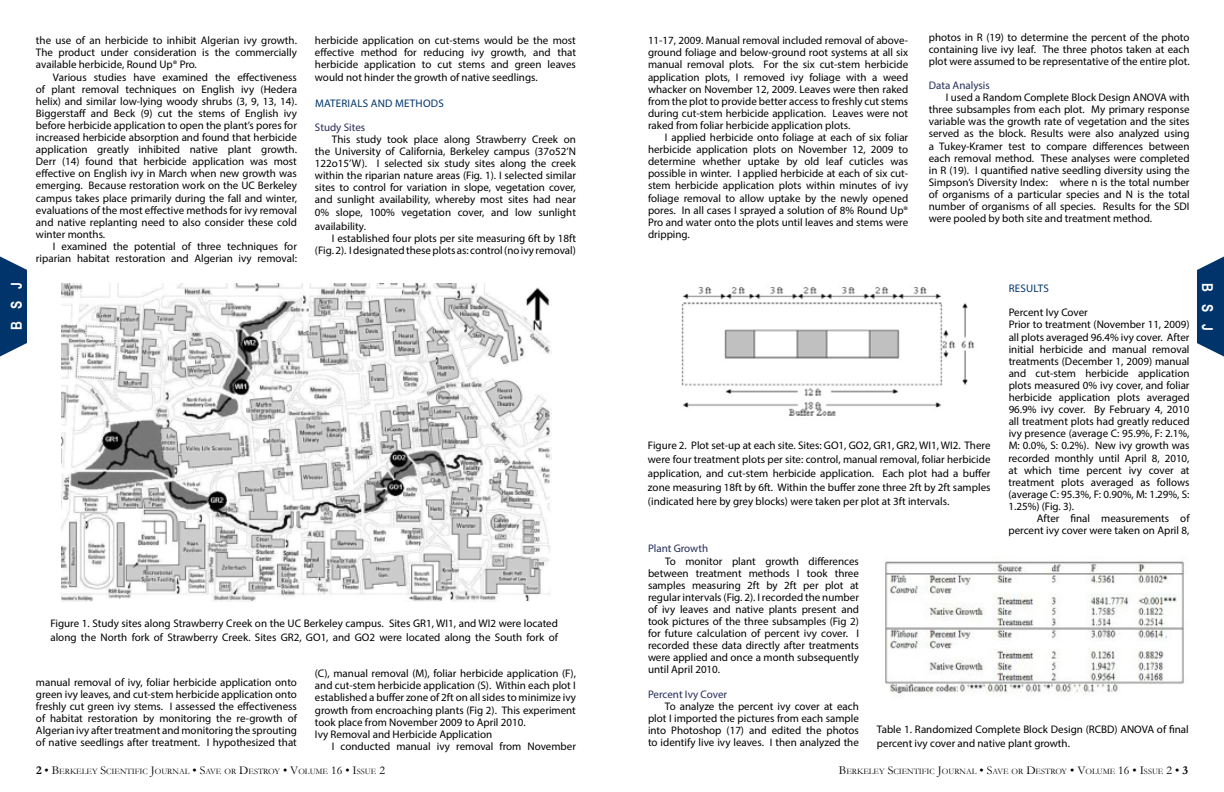
<style>
.page{position:relative;width:1224px;height:792px;background:#fff}
.page>*{position:absolute;margin:0;border:0;box-sizing:border-box;transform-origin:0 0}
.t1{font:700 15px "Arial Narrow";letter-spacing:.79em;color:#fffffe}
.t2{font:11px/12.1px "Myriad Pro";color:#000;text-align:justify}
.t3{font:11px "Myriad Pro";color:#252d59}
.t4{font:11px "Myriad Pro";letter-spacing:.02em;color:#00346a}
.t5{font:8.4px "Garamond";color:#000}
.s1{font-weight:700;font-size:12px}
.s2{font-size:12px}
</style>
<div class="page">
<img style="left:61px;top:284px;width:491px;height:317px">
<img style="left:681px;top:287px;width:294px;height:129px">
<img style="left:885px;top:561px;width:299px;height:133px">
<svg style="left:1197px;top:256px;width:27px;height:101px;background:#24507f"></svg>
<svg style="left:0;top:256px;width:27px;height:101px;background:#24507f"></svg>
<h1 class="t1" style="left:5px;top:330px;width:49px;rotate:-90deg">BSJ</h1>
<p class="t2" style="left:36px;top:34px;width:263px">the use of an herbicide to inhibit Algerian ivy growth.<br>The product under consideration is the commercially available herbicide, Round Up® Pro.</p>
<p class="t2" style="left:36px;top:71px;width:263px;text-indent:17px">Various studies have examined the effectiveness of plant removal techniques on English ivy (Hedera helix) and similar low-lying woody shrubs (3, 9, 13, 14).<br>Biggerstaff and Beck (9) cut the stems of English ivy before herbicide application to open the plant’s pores for increased herbicide absorption and found that herbicide application greatly inhibited native plant growth.<br>Derr (14) found that herbicide application was most effective on English ivy in March when new growth was emerging. Because restoration work on the UC Berkeley campus takes place primarily during the fall and winter, evaluations of the most effective methods for ivy removal and native replanting need to also consider these cold winter months.</p>
<p class="t2" style="left:36px;top:240px;width:263px;text-align:right">I examined the potential of three techniques for riparian habitat restoration and Algerian ivy removal:</p>
<p class="t2" style="left:315px;top:34px;width:263px">herbicide application on cut-stems would be the most effective method for reducing ivy growth, and that herbicide application to cut stems and green leaves would not hinder the growth of native seedlings.</p>
<p class="t4" style="left:315px;top:96px;width:39px">Materials</p>
<p class="t4" style="left:371px;top:96px;width:73px">and Methods</p>
<p class="t3" style="left:315px;top:120px;width:52px">Study Sites</p>
<p class="t2" style="left:315px;top:133px;width:263px;text-align:left">This study took place along Strawberry Creek on the University of California, Berkeley campus (37o52’N 122o15’W). I selected six study sites along the creek within the riparian nature areas (Fig. 1). I selected similar sites to control for variation in slope, vegetation cover, and sunlight availability, whereby most sites had near 0% slope, 100% vegetation cover, and low sunlight</p>
<p class="t2" style="left:315px;top:220px;width:53px">availability.</p>
<p class="t2" style="left:332px;top:232px;width:246px">I established four plots per site measuring 6ft by 18ft</p>
<p class="t2" style="left:315px;top:244px;width:262px">(Fig. 2). I designated these plots as: control (no ivy removal)</p>
<p class="t2" style="left:50px;top:617px;width:509px;line-height:14px">Figure 1. Study sites along Strawberry Creek on the UC Berkeley campus. Sites GR1, WI1, and WI2 were located along the North fork of Strawberry Creek. Sites GR2, GO1, and GO2 were located along the South fork of</p>
<p class="t2" style="left:36px;top:676px;width:263px">manual removal of ivy, foliar herbicide application onto green ivy leaves, and cut-stem herbicide application onto freshly cut green ivy stems. I assessed the effectiveness of habitat restoration by monitoring the re-growth of Algerian ivy after treatment and monitoring the sprouting of native seedlings after treatment. I hypothesized that</p>
<p class="t2" style="left:315px;top:667px;width:263px;text-align:left">(C), manual removal (M), foliar herbicide application (F), and cut-stem herbicide application (S). Within each plot I established a buffer zone of 2ft on all sides to minimize ivy growth from encroaching plants (Fig 2). This experiment took place from November 2009 to April 2010.<br>Ivy Removal and Herbicide Application</p>
<p class="t2" style="left:332px;top:740px;width:246px">I conducted manual ivy removal from November</p>
<p class="t2" style="left:648px;top:34px;width:262px">11-17, 2009. Manual removal included removal of above&shy;ground foliage and below-ground root systems at all six manual removal plots. For the six cut-stem herbicide application plots, I removed ivy foliage with a weed whacker on November 12, 2009. Leaves were then raked from the plot to provide better access to freshly cut stems during cut-stem herbicide application. Leaves were not raked from foliar herbicide application plots.</p>
<p class="t2" style="left:648px;top:131px;width:262px;text-indent:17px">I applied herbicide onto foliage at each of six foliar herbicide application plots on November 12, 2009 to determine whether uptake by old leaf cuticles was possible in winter. I applied herbicide at each of six cut&shy;stem herbicide application plots within minutes of ivy foliage removal to allow uptake by the newly opened pores. In all cases I sprayed a solution of 8% Round Up® Pro and water onto the plots until leaves and stems were dripping.</p>
<p class="t2" style="left:929px;top:31px;width:262px">photos in R (19) to determine the percent of the photo containing live ivy leaf. The three photos taken at each plot were assumed to be representative of the entire plot.</p>
<p class="t3" style="left:929px;top:79px;width:62px">Data Analysis</p>
<p class="t2" style="left:929px;top:91px;width:262px;text-indent:17px">I used a Random Complete Block Design ANOVA with three subsamples from each plot. My primary response variable was the growth rate of vegetation and the sites served as the block. Results were also analyzed using a Tukey-Kramer test to compare differences between each removal method. These analyses were completed in R (19). I quantified native seedling diversity using the Simpson’s Diversity Index: where n is the total number of organisms of a particular species and N is the total number of organisms of all species. Results for the SDI were pooled by both site and treatment method.</p>
<p class="t2" style="left:648px;top:438px;width:344px;line-height:14px">Figure 2. Plot set-up at each site. Sites: GO1, GO2, GR1, GR2, WI1, WI2. There were four treatment plots per site: control, manual removal, foliar herbicide application, and cut-stem herbicide application. Each plot had a buffer zone measuring 18ft by 6ft. Within the buffer zone three 2ft by 2ft samples (indicated here by grey blocks) were taken per plot at 3ft intervals.</p>
<p class="t4" style="left:1009px;top:282px;width:41px">Results</p>
<p class="t2" style="left:1008px;top:306px;width:183px;text-align:left">Percent Ivy Cover<br>Prior to treatment (November 11, 2009) all plots averaged 96.4% ivy cover. After initial herbicide and manual removal treatments (December 1, 2009) manual and cut-stem herbicide application plots measured 0% ivy cover, and foliar herbicide application plots averaged 96.9% ivy cover. By February 4, 2010 all treatment plots had greatly reduced ivy presence (average C: 95.9%, F: 2.1%, M: 0.0%, S: 0.2%). New ivy growth was recorded monthly until April 8, 2010, at which time percent ivy cover at treatment plots averaged as follows (average C: 95.3%, F: 0.90%, M: 1.29%, S:<br>1.25%) (Fig. 3).</p>
<p class="t2" style="left:1008px;top:512px;width:183px;text-align:right">After final measurements of percent ivy cover were taken on April 8,</p>
<p class="t3" style="left:648px;top:542px;width:62px">Plant Growth</p>
<p class="t2" style="left:648px;top:555px;width:212px">To monitor plant growth differences between treatment methods I took three samples measuring 2ft by 2ft per plot at regular intervals (Fig. 2). I recorded the number of ivy leaves and native plants present and took pictures of the three subsamples (Fig 2) for future calculation of percent ivy cover. I recorded these data directly after treatments were applied and once a month subsequently until April 2010.</p>
<p class="t3" style="left:648px;top:687px;width:81px">Percent Ivy Cover</p>
<p class="t2" style="left:648px;top:700px;width:212px">To analyze the percent ivy cover at each plot I imported the pictures from each sample into Photoshop (17) and edited the photos to identify live ivy leaves. I then analyzed the</p>
<p class="t2" style="left:877px;top:723px;width:219px">Table 1. Randomized Complete Block Design (RCBD</p>
<p class="t2" style="left:1114px;top:723px;width:76px">) ANOVA of final</p>
<p class="t2" style="left:877px;top:737px;width:195px">percent ivy cover and native plant growth.</p>
<p class="t5" style="left:36px;top:766px;width:351px"><span class="s1">2</span> <span class="s2">• B</span>ERKELEY <span class="s2">S</span>CIENTIFIC <span class="s2">J</span>OURNAL <span class="s2">• S</span>AVE OR <span class="s2">D</span>ESTROY <span class="s2">• V</span>OLUME <span class="s2">16 • I</span>SSUE <span class="s2">2</span></p>
<p class="t5" style="left:839px;top:766px;width:351px"><span class="s2">B</span>ERKELEY <span class="s2">S</span>CIENTIFIC <span class="s2">J</span>OURNAL <span class="s2">• S</span>AVE OR <span class="s2">D</span>ESTROY <span class="s2">• V</span>OLUME <span class="s2">16 • I</span>SSUE <span class="s2">2 •</span> <span class="s1">3</span></p>
<h1 class="t1" style="left:1219px;top:283px;width:49px;rotate:90deg">BSJ</h1>
</div>
